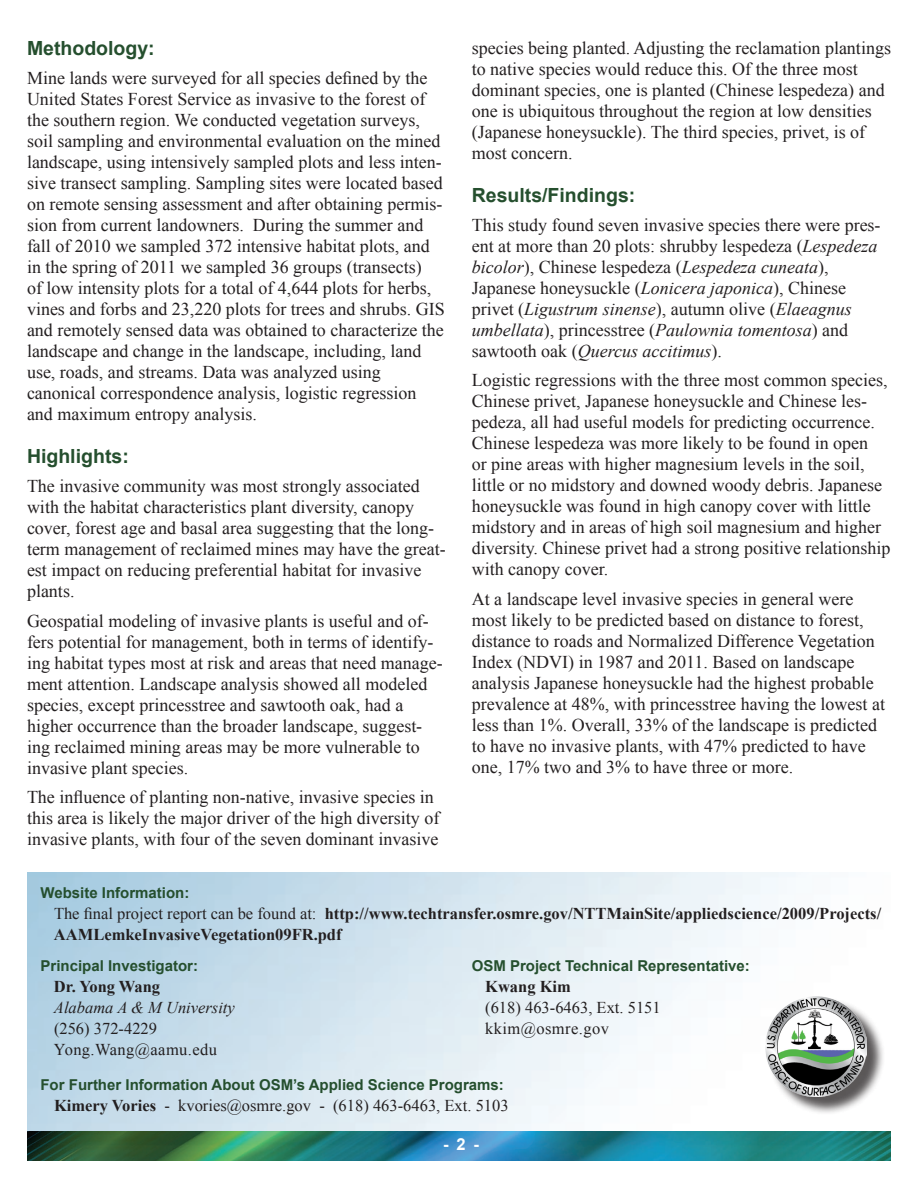
<style>
.page{position:relative;width:918px;height:1188px;background:#fff}
.page>*{position:absolute;margin:0;border:0;box-sizing:border-box;transform-origin:0 0}
.t1{font:700 19.5px "Arial";color:#254f2e}
.Body{font:18px/21px "Times New Roman";color:#231f20}
.Contact{font:700 16.5px/21px "Times New Roman";color:#231f20}
.Contact-2{font:16.5px/21px "Times New Roman";color:#231f20}
.t2{font:700 16.5px "Arial";color:#fff}
.Contact-3{font:700 15px "Arial";color:#254f2e}
.s1{font-style:italic}
.s2{font-weight:400}
.s3{font-weight:700}
</style>
<div class="page">
<div style="left:768px;top:998px;width:117px;height:117px;background:#231f20;opacity:.75"></div>
<img style="left:766px;top:996px;width:100px;height:100px">
<img style="left:27px;top:1131px;width:864px;height:30px">
<h1 class="t1" style="left:27px;top:35px;width:129px">Methodology:</h1>
<p class="Body" style="left:27px;top:67px;width:419px">Mine lands were surveyed for all species defined by the United States Forest Service as invasive to the forest of the southern region. We conducted vegetation surveys, soil sampling and environmental evaluation on the mined landscape, using intensively sampled plots and less inten&shy;sive transect sampling. Sampling sites were located based on remote sensing assessment and after obtaining permis&shy;sion from current landowners. During the summer and fall of 2010 we sampled 372 intensive habitat plots, and in the spring of 2011 we sampled 36 groups (transects)<br>of low intensity plots for a total of 4,644 plots for herbs, vines and forbs and 23,220 plots for trees and shrubs. GIS and remotely sensed data was obtained to characterize the landscape and change in the landscape, including, land use, roads, and streams. Data was analyzed using canonical correspondence analysis, logistic regression and maximum entropy analysis.</p>
<h1 class="t1" style="left:27px;top:444px;width:103px">Highlights:</h1>
<p class="Body" style="left:27px;top:475px;width:420px">The invasive community was most strongly associated with the habitat characteristics plant diversity, canopy cover, forest age and basal area suggesting that the long&shy;term management of reclaimed mines may have the great&shy;est impact on reducing preferential habitat for invasive plants.</p>
<p class="Body" style="left:27px;top:610px;width:417px">Geospatial modeling of invasive plants is useful and of&shy;fers potential for management, both in terms of identify&shy;ing habitat types most at risk and areas that need manage&shy;ment attention. Landscape analysis showed all modeled species, except princesstree and sawtooth oak, had a higher occurrence than the broader landscape, suggest&shy;ing reclaimed mining areas may be more vulnerable to invasive plant species.</p>
<p class="Body" style="left:27px;top:787px;width:414px">The influence of planting non-native, invasive species in this area is likely the major driver of the high diversity of invasive plants, with four of the seven dominant invasive</p>
<p class="Body" style="left:472px;top:37px;width:421px">species being planted. Adjusting the reclamation plantings to native species would reduce this. Of the three most dominant species, one is planted (Chinese lespedeza) and one is ubiquitous throughout the region at low densities (Japanese honeysuckle). The third species, privet, is of most concern.</p>
<h1 class="t1" style="left:472px;top:182px;width:165px">Results/Findings:</h1>
<p class="Body" style="left:472px;top:214px;width:410px">This study found seven invasive species there were pres&shy;ent at more than 20 plots: shrubby lespedeza (<span class="s1">Lespedeza bicolor</span>), Chinese lespedeza (<span class="s1">Lespedeza cuneata</span>), Japanese honeysuckle (<span class="s1">Lonicera japonica</span>), Chinese privet (<span class="s1">Ligustrum sinense</span>), autumn olive (<span class="s1">Elaeagnus umbellata</span>), princesstree (<span class="s1">Paulownia tomentosa</span>) and sawtooth oak (<span class="s1">Quercus accitimus</span>).</p>
<p class="Body" style="left:472px;top:370px;width:420px">Logistic regressions with the three most common species, Chinese privet, Japanese honeysuckle and Chinese les&shy;pedeza, all had useful models for predicting occurrence.<br>Chinese lespedeza was more likely to be found in open<br>or pine areas with higher magnesium levels in the soil, little or no midstory and downed woody debris. Japanese honeysuckle was found in high canopy cover with little midstory and in areas of high soil magnesium and higher diversity. Chinese privet had a strong positive relationship with canopy cover.</p>
<p class="Body" style="left:472px;top:588px;width:415px">At a landscape level invasive species in general were most likely to be predicted based on distance to forest, distance to roads and Normalized Difference Vegetation Index (NDVI) in 1987 and 2011. Based on landscape analysis Japanese honeysuckle had the highest probable prevalence at 48%, with princesstree having the lowest at less than 1%. Overall, 33% of the landscape is predicted to have no invasive plants, with 47% predicted to have one, 17% two and 3% to have three or more.</p>
<p class="Contact-3" style="left:40px;top:883px;width:150px">Website Information:</p>
<p class="Contact" style="left:54px;top:903px;width:829px"><span class="s2">The final project report can be found at:</span> http://www.techtransfer.osmre.gov/NTTMainSite/appliedscience/2009/Projects/<br>AAMLemkeInvasiveVegetation09FR.pdf</p>
<p class="Contact-3" style="left:40px;top:956px;width:159px">Principal Investigator:</p>
<p class="Contact" style="left:54px;top:976px;width:108px">Dr. Yong Wang</p>
<p class="Contact-2" style="left:54px;top:997px;width:182px"><span class="s1">Alabama A &amp; M University </span>(256) 372-4229<br>Yong.Wang@aamu.edu</p>
<p class="Contact-3" style="left:472px;top:956px;width:280px">OSM Project Technical Representative:</p>
<p class="Contact" style="left:485px;top:976px;width:87px">Kwang Kim</p>
<p class="Contact-2" style="left:485px;top:997px;width:177px">(618) 463-6463, Ext. 5151 kkim@osmre.gov</p>
<p class="Contact-3" style="left:40px;top:1074px;width:465px">For Further Information About OSM’s Applied Science Programs:</p>
<p class="Contact-2" style="left:54px;top:1094px;width:456px"><span class="s3">Kimery Vories</span> - kvories@osmre.gov - (618) 463-6463, Ext. 5103</p>
<h2 class="t2" style="left:443px;top:1133px;width:37px">- 2 -</h2>
</div>
